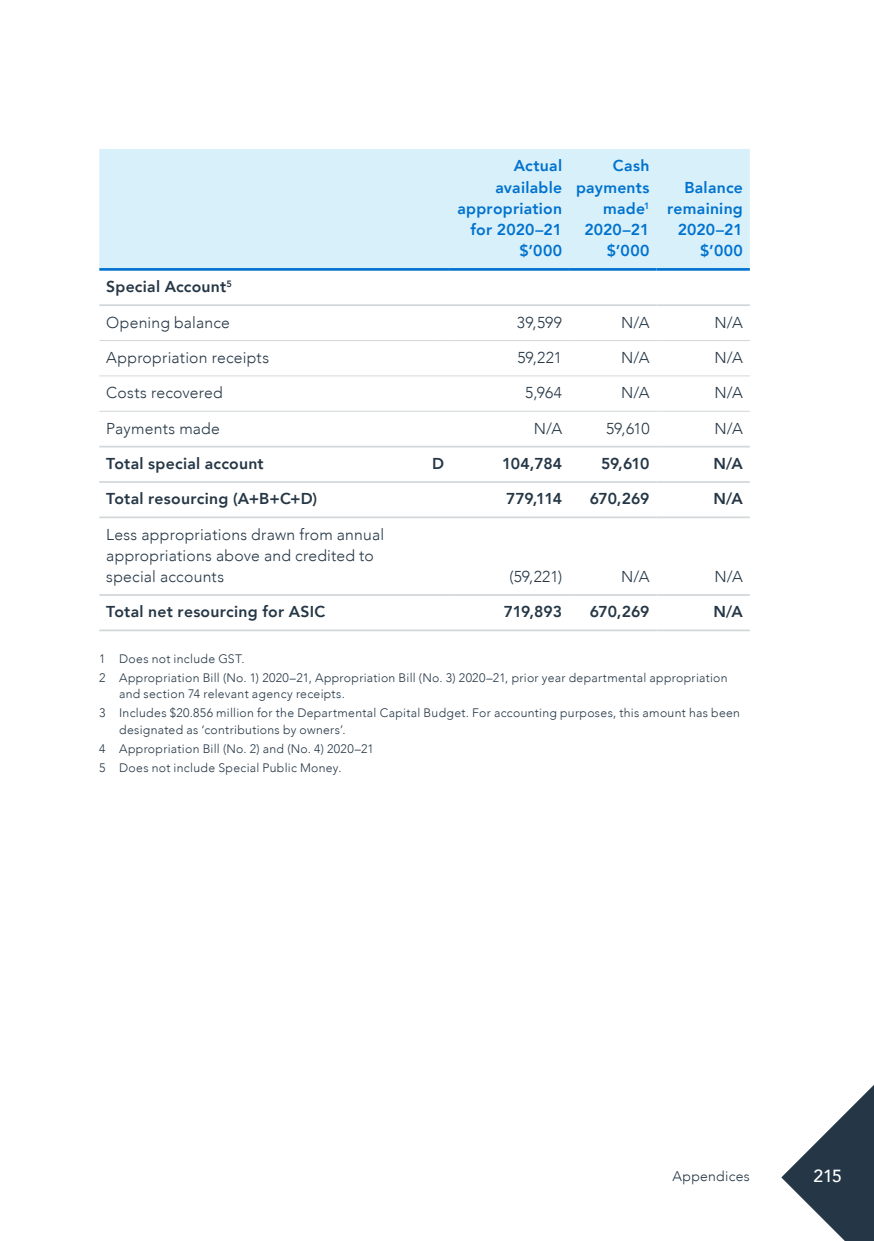
<style>
.page{position:relative;width:874px;height:1241px;background:#fff}
.page>*{position:absolute;margin:0;border:0;box-sizing:border-box;transform-origin:0 0}
.t1{font:500 17.5px "Avenir";color:#fff}
.table_copy{font:300 15.75px/21.3px "Avenir";letter-spacing:.015em;color:#253746}
.Table_Bold{font:800 15.75px "Avenir";letter-spacing:.015em;color:#253746}
.Table_Header{font:800 15.75px/21.3px "Avenir";letter-spacing:.015em;color:#0072ce;text-align:right}
.t2{font:300 14px "Avenir";letter-spacing:.02em;color:#253746}
.table_notes{font:300 12.25px/16.6px "Avenir";letter-spacing:.025em;color:#253746}
</style>
<div class="page">
<div style="left:99px;top:149px;width:650px;height:119px;background:#d8f0fa"></div>
<hr style="left:99px;top:268px;width:333px;height:3px;background:#0072ce">
<hr style="left:432px;top:268px;width:17px;height:3px;background:#0072ce">
<hr style="left:449px;top:268px;width:119px;height:3px;background:#0072ce">
<hr style="left:568px;top:268px;width:88px;height:3px;background:#0072ce">
<hr style="left:656px;top:268px;width:93px;height:3px;background:#0072ce">
<hr style="left:99px;top:340px;width:333px;height:1px;background:#d3d7da">
<svg style="left:432px;top:340px;width:17px;height:1px"></svg>
<hr style="left:449px;top:340px;width:119px;height:1px;background:#d3d7da">
<hr style="left:568px;top:340px;width:88px;height:1px;background:#d3d7da">
<hr style="left:656px;top:340px;width:93px;height:1px;background:#d3d7da">
<hr style="left:99px;top:375px;width:333px;height:1px;background:#d3d7da">
<svg style="left:432px;top:375px;width:17px;height:1px"></svg>
<hr style="left:449px;top:375px;width:119px;height:1px;background:#d3d7da">
<hr style="left:568px;top:375px;width:88px;height:1px;background:#d3d7da">
<hr style="left:656px;top:375px;width:93px;height:1px;background:#d3d7da">
<hr style="left:99px;top:411px;width:333px;height:1px;background:#d3d7da">
<svg style="left:432px;top:411px;width:17px;height:1px"></svg>
<hr style="left:449px;top:411px;width:119px;height:1px;background:#d3d7da">
<hr style="left:568px;top:411px;width:88px;height:1px;background:#d3d7da">
<hr style="left:656px;top:411px;width:93px;height:1px;background:#d3d7da">
<hr style="left:99px;top:304px;width:333px;height:2px;background:#d3d7da">
<svg style="left:432px;top:304px;width:17px;height:2px"></svg>
<hr style="left:449px;top:304px;width:119px;height:2px;background:#d3d7da">
<hr style="left:568px;top:304px;width:88px;height:2px;background:#d3d7da">
<hr style="left:656px;top:304px;width:93px;height:2px;background:#d3d7da">
<hr style="left:99px;top:445px;width:333px;height:2px;background:#d3d7da">
<svg style="left:432px;top:445px;width:17px;height:2px"></svg>
<hr style="left:449px;top:445px;width:119px;height:2px;background:#d3d7da">
<hr style="left:568px;top:445px;width:88px;height:2px;background:#d3d7da">
<hr style="left:656px;top:445px;width:93px;height:2px;background:#d3d7da">
<hr style="left:99px;top:481px;width:333px;height:2px;background:#d3d7da">
<svg style="left:432px;top:481px;width:17px;height:2px"></svg>
<hr style="left:449px;top:481px;width:119px;height:2px;background:#d3d7da">
<hr style="left:568px;top:481px;width:88px;height:2px;background:#d3d7da">
<hr style="left:656px;top:481px;width:93px;height:2px;background:#d3d7da">
<hr style="left:99px;top:516px;width:333px;height:2px;background:#d3d7da">
<svg style="left:432px;top:516px;width:17px;height:2px"></svg>
<hr style="left:449px;top:516px;width:119px;height:2px;background:#d3d7da">
<hr style="left:568px;top:516px;width:88px;height:2px;background:#d3d7da">
<hr style="left:656px;top:516px;width:93px;height:2px;background:#d3d7da">
<hr style="left:99px;top:594px;width:333px;height:1px;background:#d3d7da">
<svg style="left:432px;top:594px;width:17px;height:1px"></svg>
<hr style="left:449px;top:594px;width:119px;height:1px;background:#d3d7da">
<hr style="left:568px;top:594px;width:88px;height:1px;background:#d3d7da">
<hr style="left:656px;top:594px;width:93px;height:1px;background:#d3d7da">
<hr style="left:99px;top:629px;width:333px;height:2px;background:#d3d7da">
<svg style="left:432px;top:629px;width:17px;height:2px"></svg>
<hr style="left:449px;top:629px;width:119px;height:2px;background:#d3d7da">
<hr style="left:568px;top:629px;width:88px;height:2px;background:#d3d7da">
<hr style="left:656px;top:629px;width:93px;height:2px;background:#d3d7da">
<svg style="left:781px;top:1086px;width:92px;height:154px"></svg>
<p class="Table_Header" style="left:457px;top:155px;width:106px">Actual available appropriation for 2020–21 $’000</p>
<p class="Table_Header" style="left:576px;top:155px;width:75px">Cash payments made<sup>1<br></sup>2020–21 $’000</p>
<p class="Table_Header" style="left:666px;top:176px;width:77px">Balance remaining<br>2020–21 $’000</p>
<p class="Table_Bold" style="left:106px;top:274px;width:127px">Special Account<sup>5</sup></p>
<p class="table_copy" style="left:106px;top:311px;width:125px">Opening balance</p>
<p class="table_copy" style="left:516px;top:311px;width:47px">39,599</p>
<p class="table_copy" style="left:621px;top:311px;width:30px">N/A</p>
<p class="table_copy" style="left:714px;top:311px;width:30px">N/A</p>
<p class="table_copy" style="left:106px;top:347px;width:164px">Appropriation receipts</p>
<p class="table_copy" style="left:517px;top:347px;width:46px">59,221</p>
<p class="table_copy" style="left:621px;top:347px;width:30px">N/A</p>
<p class="table_copy" style="left:714px;top:347px;width:30px">N/A</p>
<p class="table_copy" style="left:106px;top:382px;width:118px">Costs recovered</p>
<p class="table_copy" style="left:525px;top:382px;width:38px">5,964</p>
<p class="table_copy" style="left:621px;top:382px;width:30px">N/A</p>
<p class="table_copy" style="left:714px;top:382px;width:30px">N/A</p>
<p class="table_copy" style="left:106px;top:417px;width:115px">Payments made</p>
<p class="table_copy" style="left:533px;top:417px;width:30px">N/A</p>
<p class="table_copy" style="left:606px;top:417px;width:45px">59,610</p>
<p class="table_copy" style="left:714px;top:417px;width:30px">N/A</p>
<p class="Table_Bold" style="left:106px;top:451px;width:159px">Total special account</p>
<p class="Table_Bold" style="left:432px;top:451px;width:13px">D</p>
<p class="Table_Bold" style="left:502px;top:451px;width:61px">104,784</p>
<p class="Table_Bold" style="left:600px;top:451px;width:50px">59,610</p>
<p class="Table_Bold" style="left:713px;top:451px;width:31px">N/A</p>
<p class="Table_Bold" style="left:106px;top:486px;width:212px">Total resourcing (A+B+C+D)</p>
<p class="Table_Bold" style="left:506px;top:486px;width:58px">779,114</p>
<p class="Table_Bold" style="left:589px;top:486px;width:61px">670,269</p>
<p class="Table_Bold" style="left:713px;top:486px;width:31px">N/A</p>
<p class="table_copy" style="left:106px;top:523px;width:279px">Less appropriations drawn from annual appropriations above and credited to special accounts</p>
<p class="table_copy" style="left:509px;top:566px;width:54px">(59,221)</p>
<p class="table_copy" style="left:621px;top:566px;width:30px">N/A</p>
<p class="table_copy" style="left:714px;top:566px;width:30px">N/A</p>
<p class="Table_Bold" style="left:106px;top:599px;width:220px">Total net resourcing for ASIC</p>
<p class="Table_Bold" style="left:503px;top:599px;width:60px">719,893</p>
<p class="Table_Bold" style="left:589px;top:599px;width:61px">670,269</p>
<p class="Table_Bold" style="left:713px;top:599px;width:31px">N/A</p>
<p class="table_notes" style="left:99px;top:650px;width:147px">1 Does not include GST.</p>
<p class="table_notes" style="left:119px;top:669px;width:609px;text-indent:-20px">2 Appropriation Bill (No. 1) 2020–21, Appropriation Bill (No. 3) 2020–21, prior year departmental appropriation and section 74 relevant agency receipts.</p>
<p class="table_notes" style="left:119px;top:704px;width:622px;text-indent:-20px">3 Includes $20.856 million for the Departmental Capital Budget. For accounting purposes, this amount has been designated as ‘contributions by owners’.</p>
<p class="table_notes" style="left:99px;top:740px;width:276px">4 Appropriation Bill (No. 2) and (No. 4) 2020–21</p>
<p class="table_notes" style="left:99px;top:759px;width:243px">5 Does not include Special Public Money.</p>
<p class="t2" style="left:672px;top:1167px;width:79px">Appendices</p>
<h1 class="t1" style="left:813px;top:1160px;width:30px">215</h1>
</div>
